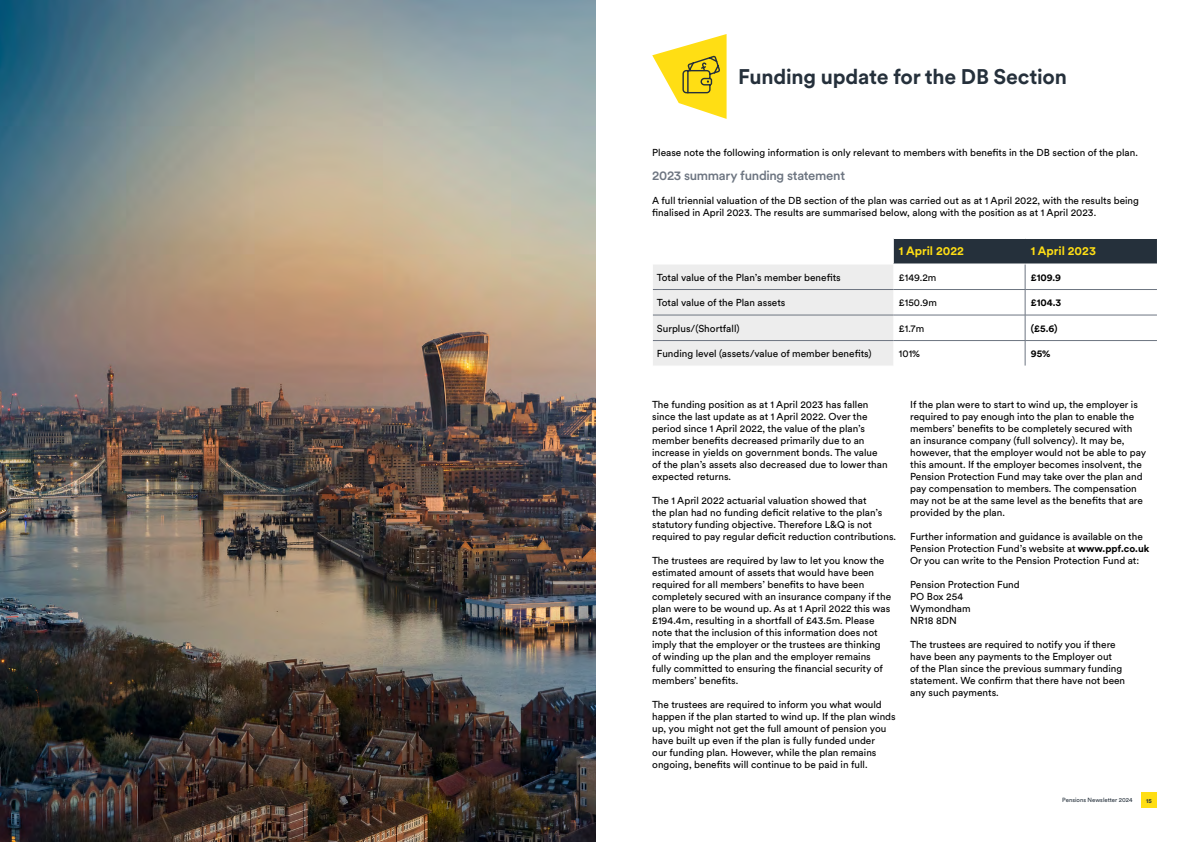
<style>
.page{position:relative;width:1191px;height:842px;background:#fff}
.page>*{position:absolute;margin:0;border:0;box-sizing:border-box;transform-origin:0 0}
.t1{font:700 21px "Circular XX";letter-spacing:-.01em;color:#25303b}
.t2{font:500 13px "Circular XX";letter-spacing:-.02em;color:#6d7581}
.t3{font:700 12px "Circular XX";color:#ffde14}
.t4{font:10px/12px "Circular XX";color:#000}
.t5{font:700 10px "Circular XX";color:#000}
.t6{font:6px "Circular XX";color:#25303b}
.t7{font:700 6px "Circular XX";color:#25303b}
.s1{font-weight:700}
</style>
<div class="page">
<div style="left:1141px;top:792px;width:16px;height:16px;background:#ffde14"></div>
<svg style="left:653px;top:238px;width:504px;height:128px"></svg>
<hr style="left:653px;top:289px;width:240px;height:1px;background:#6d7581">
<hr style="left:893px;top:289px;width:132px;height:1px;background:#6d7581">
<hr style="left:1025px;top:289px;width:132px;height:1px;background:#6d7581">
<hr style="left:653px;top:315px;width:240px;height:1px;background:#6d7581">
<hr style="left:893px;top:315px;width:132px;height:1px;background:#6d7581">
<hr style="left:1025px;top:315px;width:132px;height:1px;background:#6d7581">
<hr style="left:653px;top:340px;width:240px;height:1px;background:#6d7581">
<hr style="left:893px;top:340px;width:132px;height:1px;background:#6d7581">
<hr style="left:1025px;top:340px;width:132px;height:1px;background:#6d7581">
<img style="left:0;top:0;width:595px;height:842px">
<svg style="left:652px;top:34px;width:74px;height:85px"></svg>
<h1 class="t1" style="left:738px;top:63px;width:330px">Funding update for the DB Section</h1>
<p class="t4" style="left:652px;top:146px;width:487px">Please note the following information is only relevant to members with benefits in the DB section of the plan.</p>
<h2 class="t2" style="left:652px;top:167px;width:194px">2023 summary funding statement</h2>
<p class="t4" style="left:652px;top:194px;width:488px">A full triennial valuation of the DB section of the plan was carried out as at 1 April 2022, with the results being finalised in April 2023. The results are summarised below, along with the position as at 1 April 2023.</p>
<p class="t3" style="left:899px;top:242px;width:67px">1 April 2022</p>
<p class="t3" style="left:1030px;top:242px;width:67px">1 April 2023</p>
<p class="t4" style="left:657px;top:271px;width:185px">Total value of the Plan’s member benefits</p>
<p class="t4" style="left:899px;top:271px;width:39px">£149.2m</p>
<p class="t5" style="left:1030px;top:270px;width:32px">£109.9</p>
<p class="t4" style="left:657px;top:296px;width:130px">Total value of the Plan assets</p>
<p class="t4" style="left:899px;top:296px;width:39px">£150.9m</p>
<p class="t5" style="left:1030px;top:296px;width:32px">£104.3</p>
<p class="t4" style="left:657px;top:322px;width:84px">Surplus/(Shortfall)</p>
<p class="t4" style="left:899px;top:322px;width:27px">£1.7m</p>
<p class="t5" style="left:1030px;top:321px;width:28px">(£5.6)</p>
<p class="t4" style="left:657px;top:347px;width:216px">Funding level (assets/value of member benefits)</p>
<p class="t4" style="left:899px;top:347px;width:23px">101%</p>
<p class="t5" style="left:1030px;top:347px;width:21px">95%</p>
<p class="t4" style="left:652px;top:398px;width:237px">The funding position as at 1 April 2023 has fallen since the last update as at 1 April 2022. Over the period since 1 April 2022, the value of the plan’s member benefits decreased primarily due to an increase in yields on government bonds. The value of the plan’s assets also decreased due to lower than expected returns.</p>
<p class="t4" style="left:652px;top:494px;width:245px">The 1 April 2022 actuarial valuation showed that<br>the plan had no funding deficit relative to the plan’s statutory funding objective. Therefore L&amp;Q is not required to pay regular deficit reduction contributions.</p>
<p class="t4" style="left:652px;top:554px;width:240px">The trustees are required by law to let you know the estimated amount of assets that would have been required for all members’ benefits to have been completely secured with an insurance company if the plan were to be wound up. As at 1 April 2022 this was £194.4m, resulting in a shortfall of £43.5m. Please note that the inclusion of this information does not imply that the employer or the trustees are thinking of winding up the plan and the employer remains fully committed to ensuring the financial security of members’ benefits.</p>
<p class="t4" style="left:652px;top:698px;width:245px">The trustees are required to inform you what would happen if the plan started to wind up. If the plan winds up, you might not get the full amount of pension you have built up even if the plan is fully funded under<br>our funding plan. However, while the plan remains ongoing, benefits will continue to be paid in full.</p>
<p class="t4" style="left:910px;top:398px;width:238px">If the plan were to start to wind up, the employer is required to pay enough into the plan to enable the members’ benefits to be completely secured with<br>an insurance company (full solvency). It may be, however, that the employer would not be able to pay this amount. If the employer becomes insolvent, the Pension Protection Fund may take over the plan and pay compensation to members. The compensation may not be at the same level as the benefits that are provided by the plan.</p>
<p class="t4" style="left:910px;top:530px;width:241px">Further information and guidance is available on the<br>Pension Protection Fund’s website at <span class="s1">www.ppf.co.uk<br></span>Or you can write to the Pension Protection Fund at:</p>
<p class="t4" style="left:910px;top:578px;width:111px">Pension Protection Fund<br>PO Box 254<br>Wymondham<br>NR18 8DN</p>
<p class="t4" style="left:910px;top:638px;width:216px">The trustees are required to notify you if there have been any payments to the Employer out<br>of the Plan since the previous summary funding statement. We confirm that there have not been any such payments.</p>
<p class="t6" style="left:1062px;top:796px;width:72px">Pensions Newsletter 2024</p>
<p class="t7" style="left:1146px;top:796px;width:7px">15</p>
</div>
